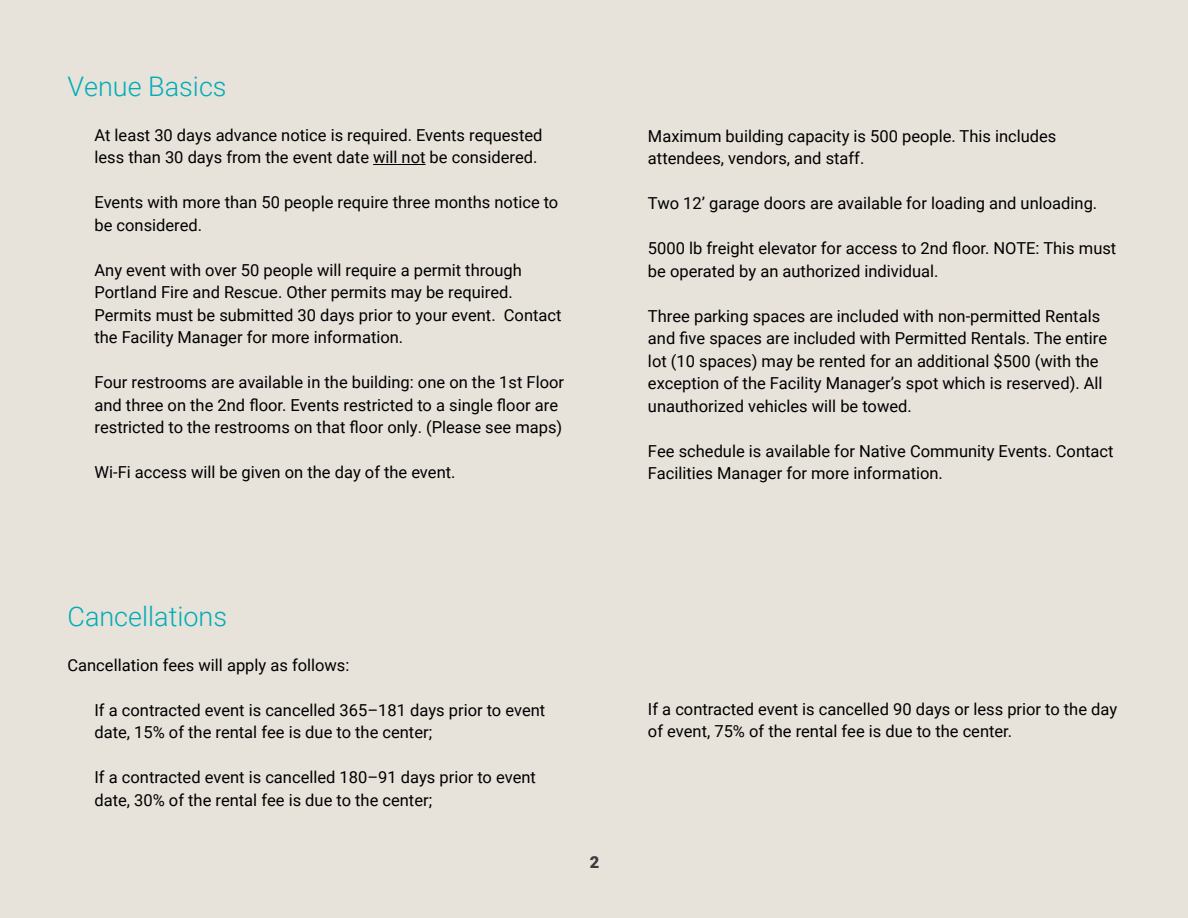
<style>
.page{position:relative;width:1188px;height:918px;background:#e7e2da}
.page>*{position:absolute;margin:0;border:0;box-sizing:border-box;transform-origin:0 0}
.t1{font:300 27px "Roboto";color:#00adb7}
.t2{font:16.5px/22.5px "Roboto";color:#000}
.t3{font:900 16.5px "Roboto";color:#3a3b3c}
</style>
<div class="page">
<hr style="left:373px;top:164px;width:53px;height:1px;background:#000">
<h1 class="t1" style="left:68px;top:67px;width:161px">Venue Basics</h1>
<p class="t2" style="left:94px;top:123px;width:450px">At least 30 days advance notice is required. Events requested less than 30 days from the event date will not be considered.</p>
<p class="t2" style="left:94px;top:191px;width:465px">Events with more than 50 people require three months notice to be considered.</p>
<p class="t2" style="left:94px;top:258px;width:469px">Any event with over 50 people will require a permit through Portland Fire and Rescue. Other permits may be required.<br>Permits must be submitted 30 days prior to your event. Contact the Facility Manager for more information.</p>
<p class="t2" style="left:94px;top:371px;width:471px">Four restrooms are available in the building: one on the 1st Floor and three on the 2nd floor. Events restricted to a single floor are restricted to the restrooms on that floor only. (Please see maps)</p>
<p class="t2" style="left:94px;top:461px;width:363px">Wi-Fi access will be given on the day of the event.</p>
<h1 class="t1" style="left:68px;top:597px;width:161px">Cancellations</h1>
<p class="t2" style="left:68px;top:653px;width:283px">Cancellation fees will apply as follows:</p>
<p class="t2" style="left:94px;top:698px;width:452px">If a contracted event is cancelled 365–181 days prior to event date, 15% of the rental fee is due to the center;</p>
<p class="t2" style="left:94px;top:765px;width:443px">If a contracted event is cancelled 180–91 days prior to event date, 30% of the rental fee is due to the center;</p>
<p class="t3" style="left:590px;top:850px;width:11px">2</p>
<p class="t2" style="left:648px;top:124px;width:410px">Maximum building capacity is 500 people. This includes attendees, vendors, and staff.</p>
<p class="t2" style="left:648px;top:191px;width:451px">Two 12’ garage doors are available for loading and unloading.</p>
<p class="t2" style="left:648px;top:236px;width:470px">5000 lb freight elevator for access to 2nd floor. NOTE: This must be operated by an authorized individual.</p>
<p class="t2" style="left:648px;top:304px;width:461px">Three parking spaces are included with non-permitted Rentals and five spaces are included with Permitted Rentals. The entire lot (10 spaces) may be rented for an additional $500 (with the exception of the Facility Manager’s spot which is reserved). All unauthorized vehicles will be towed.</p>
<p class="t2" style="left:648px;top:439px;width:467px">Fee schedule is available for Native Community Events. Contact<br>Facilities Manager for more information.</p>
<p class="t2" style="left:648px;top:697px;width:471px">If a contracted event is cancelled 90 days or less prior to the day of event, 75% of the rental fee is due to the center.</p>
</div>
